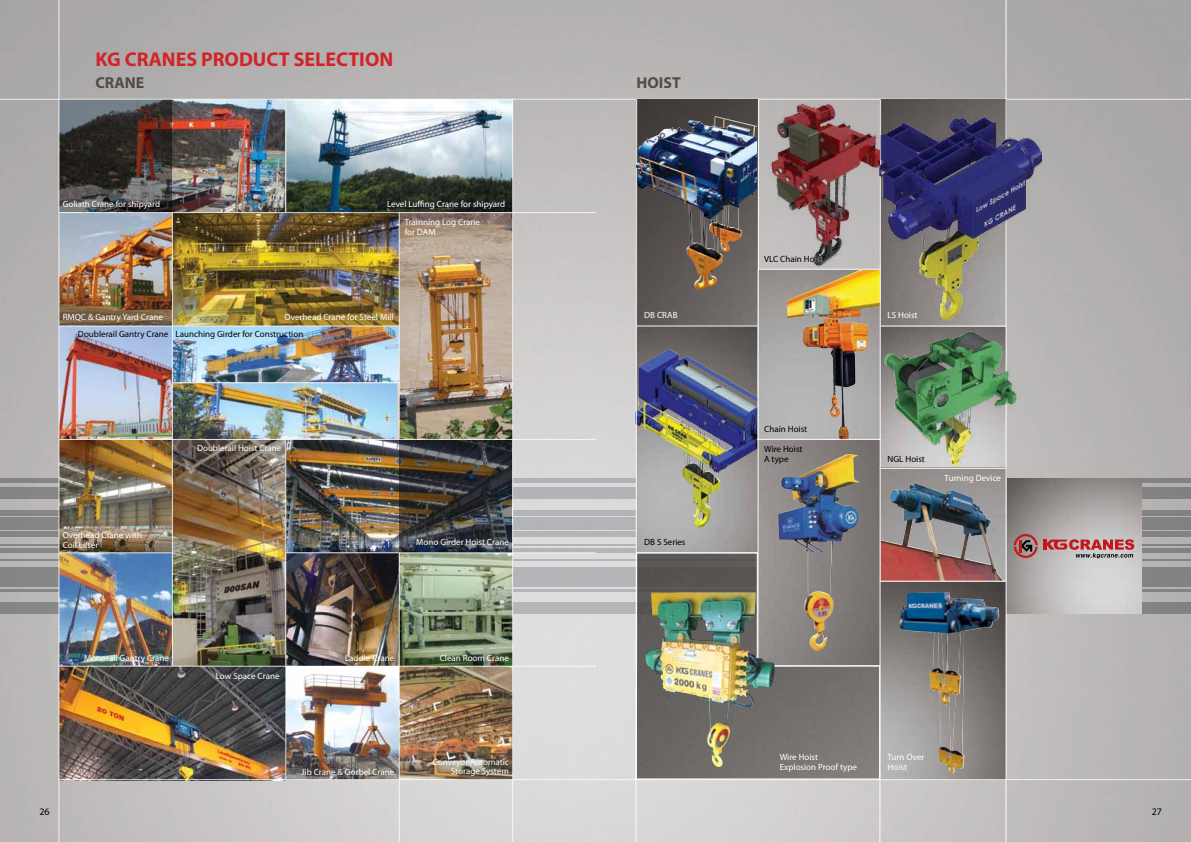
<style>
.page{position:relative;width:1191px;height:842px;background:#fff}
.page>*{position:absolute;margin:0;border:0;box-sizing:border-box;transform-origin:0 0}
.t1{font:700 20px "Myriad Pro";color:#d2232a}
.t2{font:700 15.9px "Myriad Pro";color:#524c47}
.t3{font:10px "Myriad Pro";color:#000}
.t4{font:9px/10px "Myriad Pro";color:#fff}
.t5{font:9px/10px "Myriad Pro";color:#000}
.s1{color:#8b8e90}
</style>
<div class="page">
<img style="left:0;top:0;width:1191px;height:842px">
<hr style="left:0;top:479px;width:60px;height:4px;background:#858485">
<div style="left:0;top:487px;width:60px;height:11px;background:#858585"></div>
<div style="left:0;top:510px;width:60px;height:5px;background:#858585"></div>
<div style="left:0;top:517px;width:60px;height:12px;background:#858686"></div>
<div style="left:0;top:531px;width:60px;height:5px;background:#868687"></div>
<div style="left:0;top:548px;width:60px;height:5px;background:#868686"></div>
<hr style="left:0;top:544px;width:60px;height:1px;background:#b8babc">
<hr style="left:0;top:559px;width:60px;height:2px;background:#b8babc">
<div style="left:0;top:567px;width:60px;height:20px;background:#868687"></div>
<hr style="left:0;top:589px;width:60px;height:3px;background:#b8babc">
<div style="left:0;top:602px;width:60px;height:11px;background:#868687"></div>
<hr style="left:60px;top:479px;width:945px;height:4px;background:#b1b2b5">
<div style="left:60px;top:487px;width:945px;height:11px;background:#b1b3b6"></div>
<div style="left:60px;top:510px;width:945px;height:5px;background:#b2b4b6"></div>
<div style="left:60px;top:517px;width:945px;height:12px;background:#b2b4b6"></div>
<div style="left:60px;top:531px;width:945px;height:5px;background:#b3b5b7"></div>
<div style="left:60px;top:548px;width:945px;height:5px;background:#b3b5b7"></div>
<hr style="left:60px;top:544px;width:945px;height:1px;background:#a3a5a8">
<hr style="left:60px;top:559px;width:945px;height:2px;background:#a3a5a8">
<div style="left:60px;top:567px;width:945px;height:20px;background:#b3b5b8"></div>
<hr style="left:60px;top:589px;width:945px;height:3px;background:#a3a5a8">
<div style="left:60px;top:602px;width:945px;height:11px;background:#b4b6b8"></div>
<img style="left:881px;top:582px;width:124px;height:197px">
<img style="left:899px;top:592px;width:100px;height:182px">
<hr style="left:1005px;top:479px;width:186px;height:4px;background:#828181">
<div style="left:1005px;top:487px;width:186px;height:11px;background:#828282"></div>
<div style="left:1005px;top:510px;width:186px;height:5px;background:#828282"></div>
<div style="left:1005px;top:517px;width:186px;height:12px;background:#828282"></div>
<div style="left:1005px;top:531px;width:186px;height:5px;background:#828282"></div>
<div style="left:1005px;top:548px;width:186px;height:5px;background:#828282"></div>
<hr style="left:1005px;top:544px;width:186px;height:1px;background:#b8babc">
<hr style="left:1005px;top:559px;width:186px;height:2px;background:#b8babc">
<div style="left:1005px;top:567px;width:186px;height:20px;background:#838383"></div>
<hr style="left:1005px;top:589px;width:186px;height:3px;background:#b8babc">
<div style="left:1005px;top:602px;width:186px;height:11px;background:#838383"></div>
<img style="left:1006px;top:479px;width:135px;height:134px">
<svg style="left:1043px;top:539px;width:91px;height:19px;background:#ba7e80"></svg>
<svg style="left:1013px;top:534px;width:24px;height:24px"></svg>
<img style="left:59px;top:100px;width:453px;height:113px">
<img style="left:59px;top:213px;width:113px;height:453px">
<img style="left:173px;top:213px;width:226px;height:169px">
<img style="left:173px;top:383px;width:224px;height:56px">
<img style="left:173px;top:440px;width:112px;height:226px">
<img style="left:286px;top:440px;width:114px;height:112px">
<img style="left:400px;top:213px;width:112px;height:226px">
<svg style="left:60px;top:100px;width:112px;height:112px;background:#433d3c"></svg>
<svg style="left:400px;top:440px;width:112px;height:112px;background:#3a3938"></svg>
<img style="left:286px;top:553px;width:112px;height:226px">
<img style="left:400px;top:553px;width:112px;height:226px">
<img style="left:60px;top:667px;width:225px;height:112px">
<hr style="left:285px;top:439px;width:1px;height:341px;background:#fff">
<hr style="left:59px;top:552px;width:113px;height:1px;background:#fff">
<hr style="left:172px;top:382px;width:228px;height:1px;background:#fff">
<hr style="left:399px;top:553px;width:1px;height:289px;background:#fff">
<hr style="left:58px;top:0;width:1px;height:842px;background:#fff">
<hr style="left:172px;top:213px;width:1px;height:453px;background:#fff">
<hr style="left:285px;top:99px;width:1px;height:113px;background:#fff">
<hr style="left:399px;top:213px;width:1px;height:226px;background:#fff">
<hr style="left:512px;top:99px;width:1px;height:743px;background:#fff">
<hr style="left:0;top:99px;width:1191px;height:1px;background:#fff">
<hr style="left:60px;top:212px;width:535px;height:1px;background:#fff">
<hr style="left:60px;top:325px;width:339px;height:1px;background:#fff">
<hr style="left:60px;top:439px;width:535px;height:1px;background:#fff">
<hr style="left:286px;top:552px;width:309px;height:1px;background:#fff">
<hr style="left:58px;top:666px;width:537px;height:1px;background:#fff">
<hr style="left:58px;top:779px;width:1133px;height:1px;background:#fff">
<img style="left:638px;top:99px;width:118px;height:453px">
<img style="left:881px;top:469px;width:124px;height:112px">
<img style="left:759px;top:270px;width:119px;height:282px">
<img style="left:881px;top:99px;width:124px;height:226px">
<img style="left:638px;top:552px;width:240px;height:227px">
<hr style="left:880px;top:325px;width:125px;height:2px;background:#fff">
<img style="left:638px;top:349px;width:118px;height:180px">
<img style="left:778px;top:454px;width:81px;height:197px">
<img style="left:787px;top:270px;width:91px;height:168px">
<img style="left:881px;top:483px;width:122px;height:98px">
<hr style="left:1005px;top:0;width:1px;height:842px;background:#fff">
<svg style="left:635px;top:98px;width:3px;height:744px;background:#c4c3c4"></svg>
<svg style="left:756px;top:98px;width:3px;height:569px"></svg>
<svg style="left:878px;top:98px;width:3px;height:744px;background:#b6b3ad"></svg>
<hr style="left:758px;top:269px;width:122px;height:1px;background:#fff">
<hr style="left:636px;top:325px;width:121px;height:2px;background:#fff">
<hr style="left:757px;top:439px;width:124px;height:1px;background:#fff">
<hr style="left:636px;top:552px;width:122px;height:1px;background:#fff">
<hr style="left:758px;top:666px;width:121px;height:1px;background:#fff">
<img style="left:644px;top:592px;width:68px;height:156px">
<img style="left:879px;top:116px;width:162px;height:204px">
<img style="left:635px;top:117px;width:94px;height:172px">
<img style="left:763px;top:101px;width:116px;height:167px">
<hr style="left:879px;top:581px;width:126px;height:1px;background:#fff">
<hr style="left:879px;top:468px;width:127px;height:1px;background:#fff">
<img style="left:880px;top:327px;width:153px;height:141px">
<h1 class="t1" style="left:95px;top:47px;width:299px">KG CRANES PRODUCT SELECTION</h1>
<h2 class="t2" style="left:95px;top:72px;width:50px">CRANE</h2>
<p class="t4" style="left:63px;top:198px;width:99px">Goliath Crane for shipyard</p>
<p class="t4" style="left:405px;top:194px;width:102px;line-height:18.3px;text-indent:-18px">Level Luffing Crane for shipyard<br>Trainning Log Crane</p>
<p class="t4" style="left:405px;top:227px;width:32px">for DAM</p>
<h2 class="t2" style="left:636px;top:72px;width:46px">HOIST</h2>
<p class="t4" style="left:63px;top:312px;width:102px">RMQC &amp; Gantry Yard Crane</p>
<p class="t4" style="left:284px;top:312px;width:111px">Overhead Crane for Steel Mill</p>
<p class="t4" style="left:644px;top:310px;width:35px">DB CRAB</p>
<p class="t5" style="left:78px;top:329px;width:227px">Doublerail Gantry Crane Launching Girder for Construction</p>
<p class="t4" style="left:63px;top:530px;width:81px">Overhead Crane with<br>Coil Lifter</p>
<p class="t4" style="left:197px;top:443px;width:86px">Doublerail Hoist Crane</p>
<p class="t4" style="left:416px;top:537px;width:94px">Mono Girder Hoist Crane</p>
<p class="t4" style="left:84px;top:653px;width:86px">Monorail Gantry Crane</p>
<p class="t4" style="left:216px;top:671px;width:65px">Low Space Crane</p>
<p class="t4" style="left:345px;top:653px;width:51px">Laddle Crane</p>
<p class="t4" style="left:440px;top:653px;width:71px">Clean Room Crane</p>
<p class="t4" style="left:301px;top:766px;width:95px">Jib Crane &amp; Gorbel Crane</p>
<p class="t4" style="left:433px;top:757px;width:78px;line-height:9px;text-align:right">Conveyor.Automatic<br>Storage System</p>
<p class="t5" style="left:644px;top:537px;width:43px">DB S Series</p>
<p class="t5" style="left:764px;top:254px;width:61px">VLC Chain Ho<span class="s1">ist</span></p>
<p class="t5" style="left:764px;top:424px;width:45px">Chain Hoist</p>
<p class="t5" style="left:764px;top:444px;width:40px">Wire Hoist<br>A type</p>
<p class="t4" style="left:887px;top:310px;width:32px">LS Hoist</p>
<p class="t5" style="left:887px;top:454px;width:39px">NGL Hoist</p>
<p class="t4" style="left:944px;top:473px;width:58px">Turning Device</p>
<p class="t4" style="left:780px;top:752px;width:79px">Wire Hoist<br>Explosion Proof type</p>
<p class="t4" style="left:887px;top:752px;width:38px">Turn Over<br>Hoist</p>
<p class="t3" style="left:39px;top:806px;width:12px">26</p>
<p class="t3" style="left:1151px;top:806px;width:12px">27</p>
</div>
